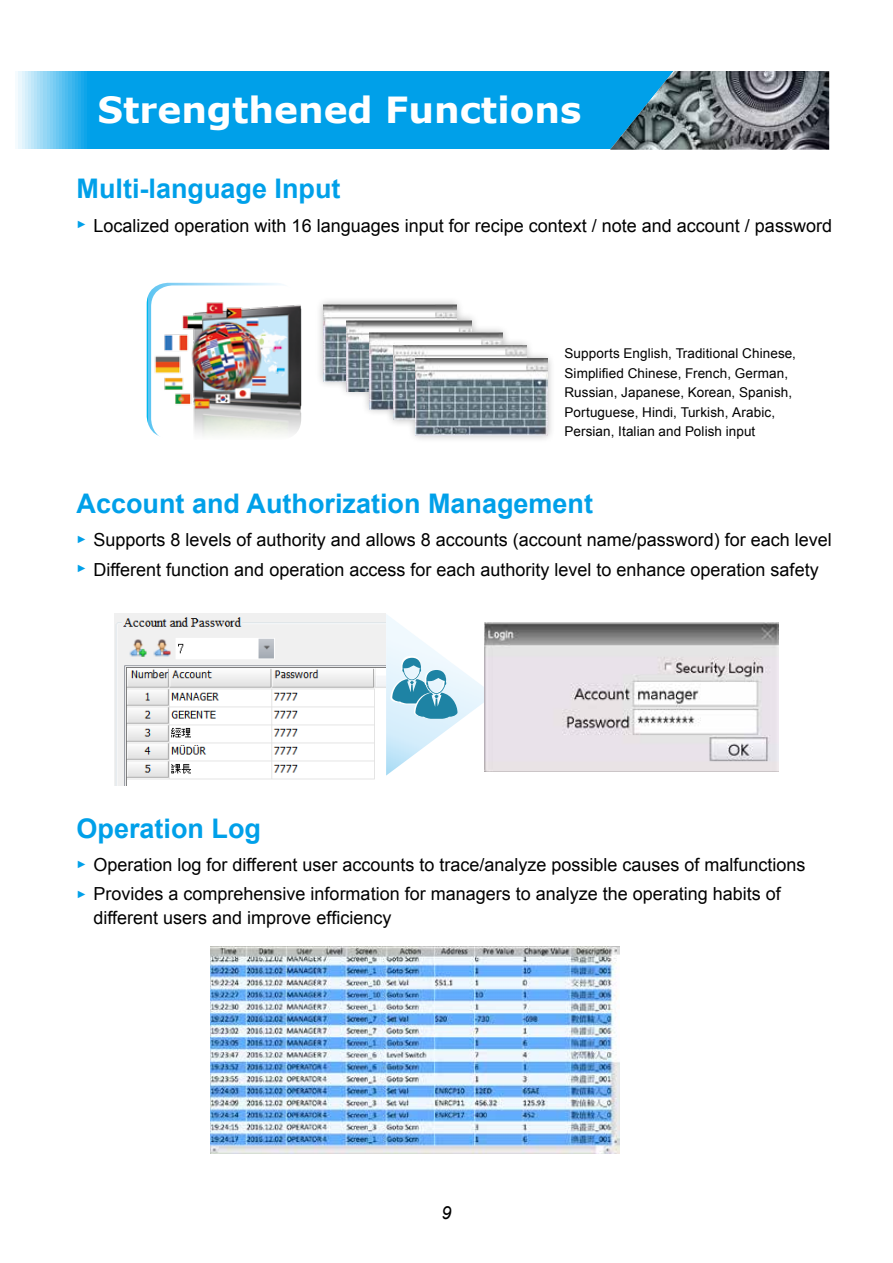
<style>
.page{position:relative;width:893px;height:1263px;background:#fff}
.page>*{position:absolute;margin:0;border:0;box-sizing:border-box;transform-origin:0 0}
.t1{font:700 36px "Verdana";color:#fff}
.t2{font:700 27px "Arial";color:#00a0e9}
.t3{font:18px/29.2px "Arial";color:#000}
.t4{font:italic 18px "Arial";color:#000}
.t5{font:13.5px/19.5px "Arial";letter-spacing:.005em;color:#000}
.s1{font-size:10.5px;color:#00a0e9}
</style>
<div class="page">
<img style="left:115px;top:613px;width:271px;height:173px">
<img style="left:210px;top:946px;width:409px;height:207px">
<svg style="left:147px;top:283px;width:136px;height:147px"></svg>
<div style="left:151px;top:285px;width:150px;height:155px;background:#fff;border-radius:21px"></div>
<img style="left:151px;top:299px;width:150px;height:138px">
<img style="left:494px;top:623px;width:284px;height:149px">
<div style="left:12px;top:71px;width:796px;height:78px;background:#00a0e9"></div>
<div style="left:316px;top:297px;width:239px;height:146px;background:#000;opacity:.27"></div>
<img style="left:324px;top:305px;width:133px;height:76px">
<img style="left:347px;top:320px;width:125px;height:71px">
<img style="left:370px;top:333px;width:133px;height:76px">
<img style="left:393px;top:346px;width:133px;height:74px">
<img style="left:416px;top:359px;width:131px;height:76px">
<svg style="left:386px;top:614px;width:108px;height:161px"></svg>
<hr style="left:892px;top:71px;width:1px;height:78px;background:#00a0e9">
<img style="left:610px;top:71px;width:219px;height:79px">
<h1 class="t1" style="left:98px;top:85px;width:485px">Strengthened Functions</h1>
<h2 class="t2" style="left:77px;top:171px;width:266px">Multi-language Input</h2>
<p class="t3" style="left:77px;top:211px;width:757px"><sup>►</sup> Localized operation with 16 languages input for recipe context / note and account / password</p>
<p class="t5" style="left:564px;top:344px;width:233px">Supports English, Traditional Chinese, Simplified Chinese, French, German, Russian, Japanese, Korean, Spanish, Portuguese, Hindi, Turkish, Arabic, Persian, Italian and Polish input</p>
<h2 class="t2" style="left:77px;top:486px;width:518px">Account and Authorization Management</h2>
<p class="t3" style="left:77px;top:525px;width:757px"><sup>►</sup> Supports 8 levels of authority and allows 8 accounts (account name/password) for each level <sup>►</sup> Different function and operation access for each authority level to enhance operation safety</p>
<h2 class="t2" style="left:77px;top:811px;width:186px">Operation Log</h2>
<p class="t3" style="left:77px;top:850px;width:731px"><span class="s1">►</span> Operation log for different user accounts to trace/analyze possible causes of malfunctions <span class="s1">►</span> Provides a comprehensive information for managers to analyze the operating habits of</p>
<p class="t3" style="left:94px;top:903px;width:299px">different users and improve efficiency</p>
<p class="t4" style="left:441px;top:1201px;width:12px">9</p>
</div>
